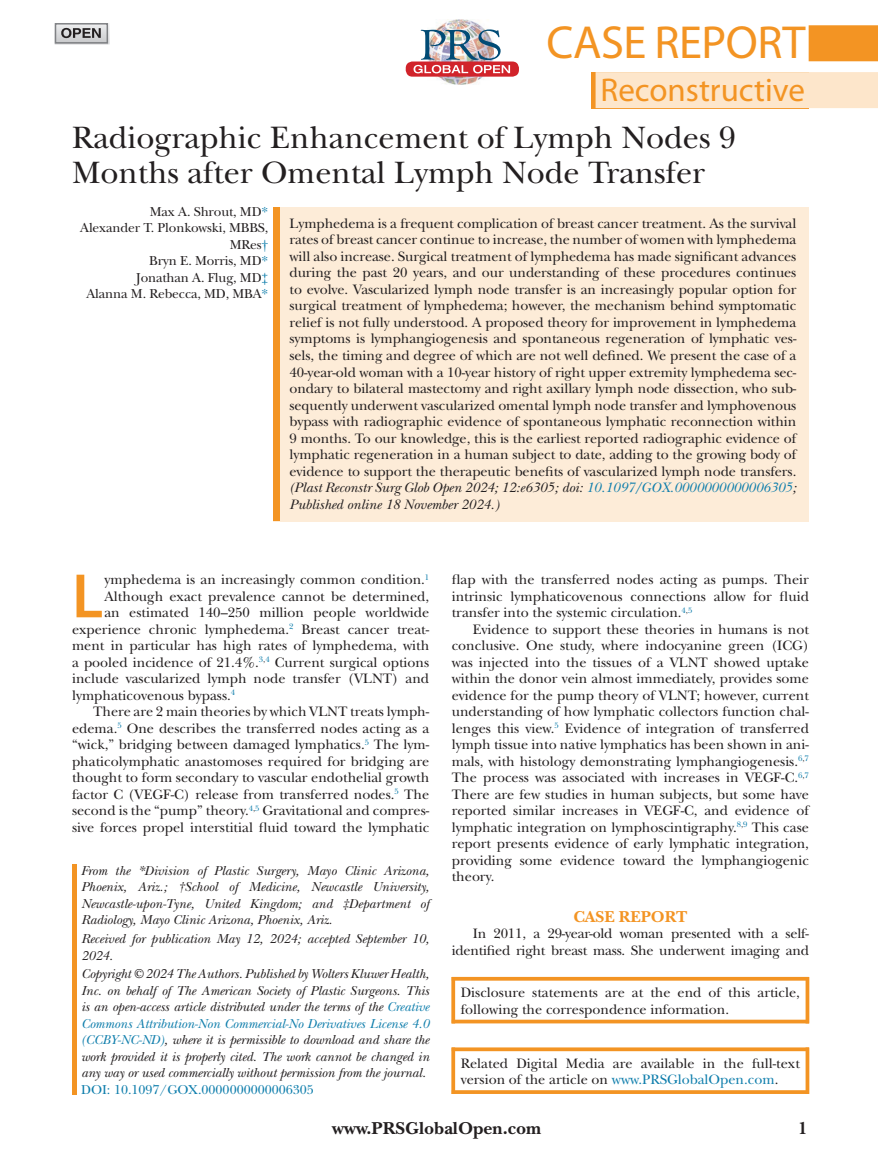
<style>
.page{position:relative;width:878px;height:1175px;background:#fff}
.page>*{position:absolute;margin:0;border:0;box-sizing:border-box;transform-origin:0 0}
.t1{font:600 63.15px "Myriad Pro";color:#f39423}
.t2{font:46.5px "Myriad Pro";letter-spacing:-.01em;color:#f39423}
.t3{font:33px "Myriad Pro";color:#f39423}
.t4{font:32.25px/34.5px "New Baskerville Std";color:#231f20}
.t5{font:700 18px "New Baskerville Std";color:#231f20}
.t6{font:700 16.5px "New Baskerville Std";color:#f39423}
.t7{font:14.25px/16.5px "New Baskerville Std";color:#231f20;text-align:justify}
.t8{font:italic 13.5px/16.5px "New Baskerville Std";color:#231f20;text-align:justify}
.t9{font:13.5px/16.5px "New Baskerville Std";letter-spacing:-.01em;color:#231f20;text-align:right}
.t10{font:13.5px "New Baskerville Std";color:#0f7eac}
.s1{color:#0f7eac}
.s2{font-style:italic}
.s3{font-style:italic;color:#0f7eac}
</style>
<div class="page">
<div style="left:595px;top:72px;width:283px;height:36px;background:#fde6cb"></div>
<div style="left:808px;top:25px;width:70px;height:36px;background:#f39423"></div>
<img style="left:436px;top:20px;width:49px;height:64px">
<svg style="left:406px;top:61px;width:113px;height:16px"></svg>
<img style="left:413px;top:29px;width:97px;height:44px">
<div style="left:274px;top:126px;width:534px;height:395px;background:#fdecd8"></div>
<div style="left:274px;top:205px;width:6px;height:316px;background:#f39423"></div>
<hr style="left:72px;top:864px;width:4px;height:66px;background:#f39423">
<hr style="left:72px;top:930px;width:4px;height:35px;background:#f39423">
<hr style="left:72px;top:965px;width:4px;height:118px;background:#f39423">
<hr style="left:72px;top:1081px;width:4px;height:13px;background:#f39423">
<div style="left:272px;top:126px;width:536px;height:80px;background:#fff"></div>
<img style="left:54px;top:23px;width:55px;height:22px">
<svg style="left:451px;top:977px;width:4px;height:46px"></svg>
<svg style="left:805px;top:977px;width:4px;height:46px"></svg>
<svg style="left:452px;top:976px;width:356px;height:4px"></svg>
<svg style="left:452px;top:1019px;width:356px;height:4px"></svg>
<svg style="left:451px;top:1047px;width:4px;height:47px"></svg>
<svg style="left:805px;top:1047px;width:4px;height:47px"></svg>
<svg style="left:452px;top:1047px;width:356px;height:4px"></svg>
<svg style="left:452px;top:1090px;width:356px;height:4px"></svg>
<div style="left:55px;top:23px;width:53px;height:21px;border:2px solid #808285"></div>
<svg style="left:61px;top:28px;width:40px;height:10px"></svg>
<h2 class="t2" style="left:546px;top:14px;width:260px">Case Report</h2>
<h3 class="t3" style="left:600px;top:69px;width:206px">Reconstructive</h3>
<h3 class="t4" style="left:72px;top:121px;width:665px">Radiographic Enhancement of Lymph Nodes 9<br>Months after Omental Lymph Node Transfer</h3>
<p class="t9" style="left:80px;top:203px;width:190px">Max A. Shrout, MD<span class="s1">*<br></span>Alexander T. Plonkowski, MBBS,<br>MRes<span class="s1">†<br></span>Bryn E. Morris, MD<span class="s1">*<br></span>Jonathan A. Flug, MD<span class="s1">‡<br></span>Alanna M. Rebecca, MD, MBA<span class="s1">*</span></p>
<p class="t7" style="left:289px;top:215px;width:508px">Lymphedema is a frequent complication of breast cancer treatment. As the survival rates of breast cancer continue to increase, the number of women with lymphedema will also increase. Surgical treatment of lymphedema has made significant advances during the past 20 years, and our understanding of these procedures continues to evolve. Vascularized lymph node transfer is an increasingly popular option for surgical treatment of lymphedema; however, the mechanism behind symptomatic relief is not fully understood. A proposed theory for improvement in lymphedema symptoms is lymphangiogenesis and spontaneous regeneration of lymphatic ves&shy;sels, the timing and degree of which are not well defined. We present the case of a 40-year-old woman with a 10-year history of right upper extremity lymphedema sec&shy;ondary to bilateral mastectomy and right axillary lymph node dissection, who sub&shy;sequently underwent vascularized omental lymph node transfer and lymphovenous bypass with radiographic evidence of spontaneous lymphatic reconnection within 9 months. To our knowledge, this is the earliest reported radiographic evidence of lymphatic regeneration in a human subject to date, adding to the growing body of evidence to support the therapeutic benefits of vascularized lymph node transfers. <span class="s2">(Plast Reconstr Surg Glob Open 2024; 12:e6305; doi:</span> <span class="s3">10.1097/GOX.0000000000006305</span><span class="s2">; Published online 18 November 2024.)</span></p>
<h1 class="t1" style="left:72px;top:556px;width:33px">L</h1>
<p class="t7" style="left:104px;top:571px;width:326px">ymphedema is an increasingly common condition.<sup>1</sup></p>
<p class="t7" style="left:104px;top:588px;width:326px">Although exact prevalence cannot be determined,</p>
<p class="t7" style="left:104px;top:604px;width:326px">an estimated 140–250 million people worldwide</p>
<p class="t7" style="left:72px;top:621px;width:359px">experience chronic lymphedema.<sup>2</sup> Breast cancer treat-</p>
<p class="t7" style="left:72px;top:637px;width:359px">ment in particular has high rates of lymphedema, with</p>
<p class="t7" style="left:72px;top:654px;width:358px">a pooled incidence of 21.4%.<sup>3</sup><sup>,</sup><sup>4</sup> Current surgical options</p>
<p class="t7" style="left:72px;top:670px;width:358px">include vascularized lymph node transfer (VLNT) and</p>
<p class="t7" style="left:72px;top:687px;width:165px">lymphaticovenous bypass.<sup>4</sup></p>
<p class="t7" style="left:93px;top:703px;width:338px">There are 2 main theories by which VLNT treats lymph-</p>
<p class="t7" style="left:72px;top:720px;width:359px">edema.<sup>5</sup> One describes the transferred nodes acting as a</p>
<p class="t7" style="left:72px;top:736px;width:359px">“wick,” bridging between damaged lymphatics.<sup>5</sup> The lym-</p>
<p class="t7" style="left:72px;top:753px;width:359px">phaticolymphatic anastomoses required for bridging are</p>
<p class="t7" style="left:72px;top:769px;width:358px">thought to form secondary to vascular endothelial growth</p>
<p class="t7" style="left:72px;top:786px;width:358px">factor C (VEGF-C) release from transferred nodes.<sup>5</sup> The</p>
<p class="t7" style="left:72px;top:802px;width:359px">second is the “pump” theory.<sup>4</sup><sup>,</sup><sup>5</sup> Gravitational and compres-</p>
<p class="t7" style="left:72px;top:819px;width:359px">sive forces propel interstitial fluid toward the lymphatic</p>
<p class="t8" style="left:81px;top:862px;width:350px">From the *Division of Plastic Surgery, Mayo Clinic Arizona, Phoenix, Ariz.; †School of Medicine, Newcastle University, Newcastle-upon-Tyne, United Kingdom; and ‡Department of Radiology, Mayo Clinic Arizona, Phoenix, Ariz.</p>
<p class="t8" style="left:81px;top:930px;width:350px">Received for publication May 12, 2024; accepted September 10,<br>2024.</p>
<p class="t8" style="left:81px;top:965px;width:350px">Copyright © 2024 The Authors. Published by Wolters Kluwer Health, Inc. on behalf of The American Society of Plastic Surgeons. This is an open-access article distributed under the terms of the <span class="s1">Creative Commons Attribution-Non Commercial-No Derivatives License 4.0 (CCBY-NC-ND)</span>, where it is permissible to download and share the work provided it is properly cited. The work cannot be changed in any way or used commercially without permission from the journal.</p>
<p class="t10" style="left:81px;top:1081px;width:234px">DOI: 10.1097/GOX.0000000000006305</p>
<p class="t7" style="left:452px;top:571px;width:359px">flap with the transferred nodes acting as pumps. Their intrinsic lymphaticovenous connections allow for fluid transfer into the systemic circulation.<sup>4</sup><sup>,</sup><sup>5</sup></p>
<p class="t7" style="left:451px;top:621px;width:359px;text-indent:21px">Evidence to support these theories in humans is not conclusive. One study, where indocyanine green (ICG) was injected into the tissues of a VLNT showed uptake within the donor vein almost immediately, provides some evidence for the pump theory of VLNT; however, current understanding of how lymphatic collectors function chal&shy;lenges this view.<sup>5</sup> Evidence of integration of transferred lymph tissue into native lymphatics has been shown in ani&shy;mals, with histology demonstrating lymphangiogenesis.<sup>6</sup><sup>,</sup><sup>7<br></sup>The process was associated with increases in VEGF-C.<sup>6</sup><sup>,</sup><sup>7<br></sup>There are few studies in human subjects, but some have reported similar increases in VEGF-C, and evidence of lymphatic integration on lymphoscintigraphy.<sup>8</sup><sup>,</sup><sup>9</sup> This case report presents evidence of early lymphatic integration, providing some evidence toward the lymphangiogenic theory.</p>
<p class="t6" style="left:573px;top:907px;width:115px">CASE REPORT</p>
<p class="t7" style="left:451px;top:925px;width:358px;text-align:right">In 2011, a 29-year-old woman presented with a self&shy;identified right breast mass. She underwent imaging and</p>
<p class="t7" style="left:460px;top:984px;width:341px">Disclosure statements are at the end of this article, following the correspondence information.</p>
<p class="t7" style="left:460px;top:1054px;width:341px">Related Digital Media are available in the full-text version of the article on <span class="s1">www.PRSGlobalOpen.com</span>.</p>
<p class="t5" style="left:332px;top:1118px;width:210px">www.PRSGlobalOpen.com</p>
<p class="t5" style="left:798px;top:1118px;width:11px">1</p>
</div>
